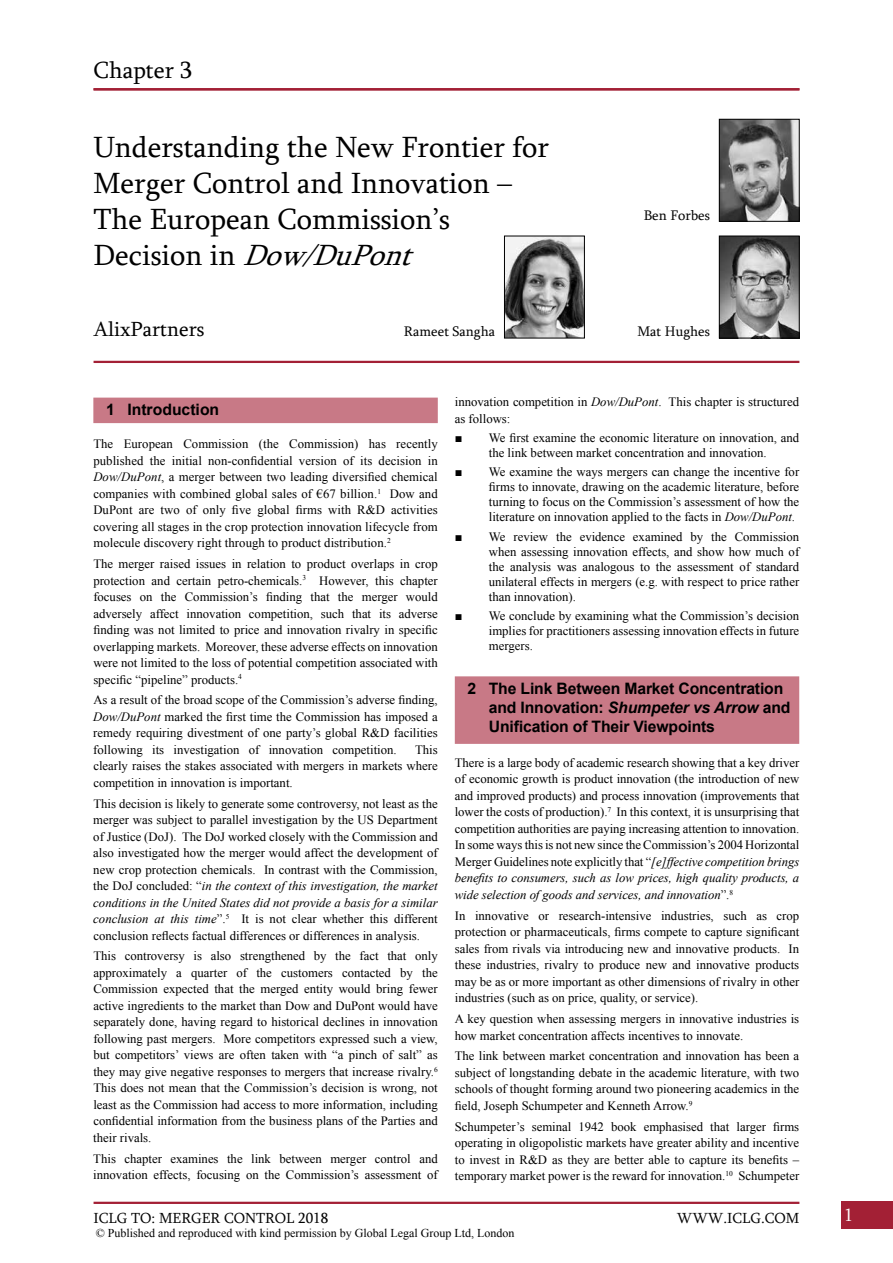
<style>
.page{position:relative;width:893px;height:1263px;background:#fff}
.page>*{position:absolute;margin:0;border:0;box-sizing:border-box;transform-origin:0 0}
.t1{font:30px/36px "Sylfaen";color:#000}
.t2{font:24px "Sylfaen";color:#000}
.t3{font:21px "Sylfaen";color:#000}
.t4{font:18px "Sylfaen";color:#fff}
.t5{font:700 15.75px/18.9px "Arial";letter-spacing:-.01em;color:#000}
.t6{font:15px "Sylfaen";color:#000}
.t7{font:14.25px "Sylfaen";color:#000}
.t8{font:12.75px/16.5px "Times New Roman";color:#000;text-align:justify}
.t9{font:12px "Times New Roman";color:#000}
.s1{font-style:italic}
</style>
<div class="page">
<div style="left:841px;top:1201px;width:52px;height:28px;background:#a32035"></div>
<hr style="left:94px;top:1202px;width:705px;height:2px;background:#a32035">
<hr style="left:94px;top:361px;width:705px;height:2px;background:#a32035">
<img style="left:721px;top:121px;width:76px;height:98px">
<div style="left:719px;top:119px;width:80px;height:102px;border:1px solid #000"></div>
<img style="left:721px;top:238px;width:76px;height:98px">
<div style="left:719px;top:236px;width:80px;height:102px;border:1px solid #000"></div>
<div style="left:455px;top:676px;width:344px;height:68px;background:#c87986"></div>
<div style="left:93px;top:398px;width:345px;height:25px;background:#c87986"></div>
<hr style="left:94px;top:88px;width:705px;height:2px;background:#a32035">
<img style="left:506px;top:238px;width:77px;height:98px">
<div style="left:504px;top:236px;width:81px;height:102px;border:1px solid #000"></div>
<h2 class="t2" style="left:94px;top:53px;width:100px">Chapter 3</h2>
<h1 class="t1" style="left:93px;top:128px;width:457px">Understanding the New Frontier for<br>Merger Control and Innovation –<br>The European Commission’s<br>D e c i s i o n i n <span class="s1">Dow/DuPont</span></h1>
<p class="t7" style="left:644px;top:205px;width:68px">Ben Forbes</p>
<h3 class="t3" style="left:93px;top:315px;width:112px">AlixPartners</h3>
<p class="t7" style="left:637px;top:322px;width:74px">Mat Hughes</p>
<p class="t7" style="left:404px;top:322px;width:93px">Rameet Sangha</p>
<p class="t5" style="left:106px;top:400px;width:115px">1 Introduction</p>
<p class="t8" style="left:93px;top:435px;width:346px">The European Commission (the Commission) has recently published the initial non-confidential version of its decision in <span class="s1">Dow/DuPont</span>, a merger between two leading diversified chemical companies with combined global sales of €67 billion.<sup>1</sup> Dow and DuPont are two of only five global firms with R&amp;D activities covering all stages in the crop protection innovation lifecycle from molecule discovery right through to product distribution.<sup>2</sup></p>
<p class="t8" style="left:93px;top:555px;width:346px">The merger raised issues in relation to product overlaps in crop protection and certain petro-chemicals.<sup>3</sup> However, this chapter focuses on the Commission’s finding that the merger would adversely affect innovation competition, such that its adverse finding was not limited to price and innovation rivalry in specific overlapping markets. Moreover, these adverse effects on innovation were not limited to the loss of potential competition associated with specific “pipeline” products.<sup>4</sup></p>
<p class="t8" style="left:93px;top:691px;width:346px">As a result of the broad scope of the Commission’s adverse finding, <span class="s1">Dow/DuPont</span> marked the first time the Commission has imposed a remedy requiring divestment of one party’s global R&amp;D facilities following its investigation of innovation competition.</p>
<p class="t8" style="left:93px;top:741px;width:346px;text-indent:322px">This clearly raises the stakes associated with mergers in markets where competition in innovation is important.</p>
<p class="t8" style="left:93px;top:795px;width:346px">This decision is likely to generate some controversy, not least as the merger was subject to parallel investigation by the US Department of Justice (DoJ). The DoJ worked closely with the Commission and also investigated how the merger would affect the development of new crop protection chemicals. In contrast with the Commission, the DoJ concluded: “<span class="s1">in the context of this investigation, the market conditions in the United States did not provide a basis for a similar conclusion at this time</span>”.<sup>5</sup> It is not clear whether this different conclusion reflects factual differences or differences in analysis.</p>
<p class="t8" style="left:93px;top:947px;width:346px">This controversy is also strengthened by the fact that only approximately a quarter of the customers contacted by the Commission expected that the merged entity would bring fewer active ingredients to the market than Dow and DuPont would have separately done, having regard to historical declines in innovation following past mergers. More competitors expressed such a view, but competitors’ views are often taken with “a pinch of salt” as they may give negative responses to mergers that increase rivalry.<sup>6<br></sup>This does not mean that the Commission’s decision is wrong, not least as the Commission had access to more information, including confidential information from the business plans of the Parties and their rivals.</p>
<p class="t8" style="left:93px;top:1150px;width:346px">This chapter examines the link between merger control and innovation effects, focusing on the Commission’s assessment of</p>
<p class="t8" style="left:455px;top:393px;width:346px">innovation competition in <span class="s1">Dow/DuPont</span>. This chapter is structured as follows:</p>
<p class="t8" style="left:455px;top:430px;width:346px;line-height:15px;text-align:center">■ We first examine the economic literature on innovation, and the link between market concentration and innovation.</p>
<p class="t8" style="left:489px;top:464px;width:312px;line-height:15px;text-indent:-34px">■ We examine the ways mergers can change the incentive for firms to innovate, drawing on the academic literature, before turning to focus on the Commission’s assessment of how the literature on innovation applied to the facts in <span class="s1">Dow/DuPont</span>.</p>
<p class="t8" style="left:489px;top:528px;width:312px;line-height:15px;text-indent:-34px">■ We review the evidence examined by the Commission when assessing innovation effects, and show how much of the analysis was analogous to the assessment of standard unilateral effects in mergers (e.g. with respect to price rather than innovation).</p>
<p class="t8" style="left:489px;top:608px;width:312px;line-height:15px;text-indent:-34px">■ We conclude by examining what the Commission’s decision implies for practitioners assessing innovation effects in future mergers.</p>
<p class="t5" style="left:489px;top:679px;width:303px;text-indent:-21px">2 The Link Between Market Concentration and Innovation: <span class="s1">Shumpeter vs Arrow</span> and<br>Unification of Their Viewpoints</p>
<p class="t8" style="left:455px;top:754px;width:346px">There is a large body of academic research showing that a key driver of economic growth is product innovation (the introduction of new and improved products) and process innovation (improvements that lower the costs of production).<sup>7</sup> In this context, it is unsurprising that competition authorities are paying increasing attention to innovation.<br>In some ways this is not new since the Commission’s 2004 Horizontal Merger Guidelines note explicitly that “<span class="s1">[e]ffective competition brings benefits to consumers, such as low prices, high quality products, a wide selection of goods and services, and innovation</span>”.<sup>8</sup></p>
<p class="t8" style="left:455px;top:907px;width:346px">In innovative or research-intensive industries, such as crop protection or pharmaceuticals, firms compete to capture significant sales from rivals via introducing new and innovative products. In these industries, rivalry to produce new and innovative products may be as or more important as other dimensions of rivalry in other industries (such as on price, quality, or service).</p>
<p class="t8" style="left:455px;top:1010px;width:346px">A key question when assessing mergers in innovative industries is how market concentration affects incentives to innovate.</p>
<p class="t8" style="left:455px;top:1047px;width:346px">The link between market concentration and innovation has been a subject of longstanding debate in the academic literature, with two schools of thought forming around two pioneering academics in the field, Joseph Schumpeter and Kenneth Arrow.<sup>9</sup></p>
<p class="t8" style="left:455px;top:1117px;width:346px">Schumpeter’s seminal 1942 book emphasised that larger firms operating in oligopolistic markets have greater ability and incentive to invest in R&amp;D as they are better able to capture its benefits – temporary market power is the reward for innovation.<sup>10</sup> Schumpeter</p>
<p class="t6" style="left:94px;top:1208px;width:236px">ICLG TO: MERGER CONTROL 2018</p>
<p class="t6" style="left:677px;top:1208px;width:124px">WWW.ICLG.COM</p>
<h3 class="t4" style="left:844px;top:1202px;width:10px">1</h3>
<p class="t9" style="left:96px;top:1225px;width:420px">© Published and reproduced with kind permission by Global Legal Group Ltd, London</p>
</div>
